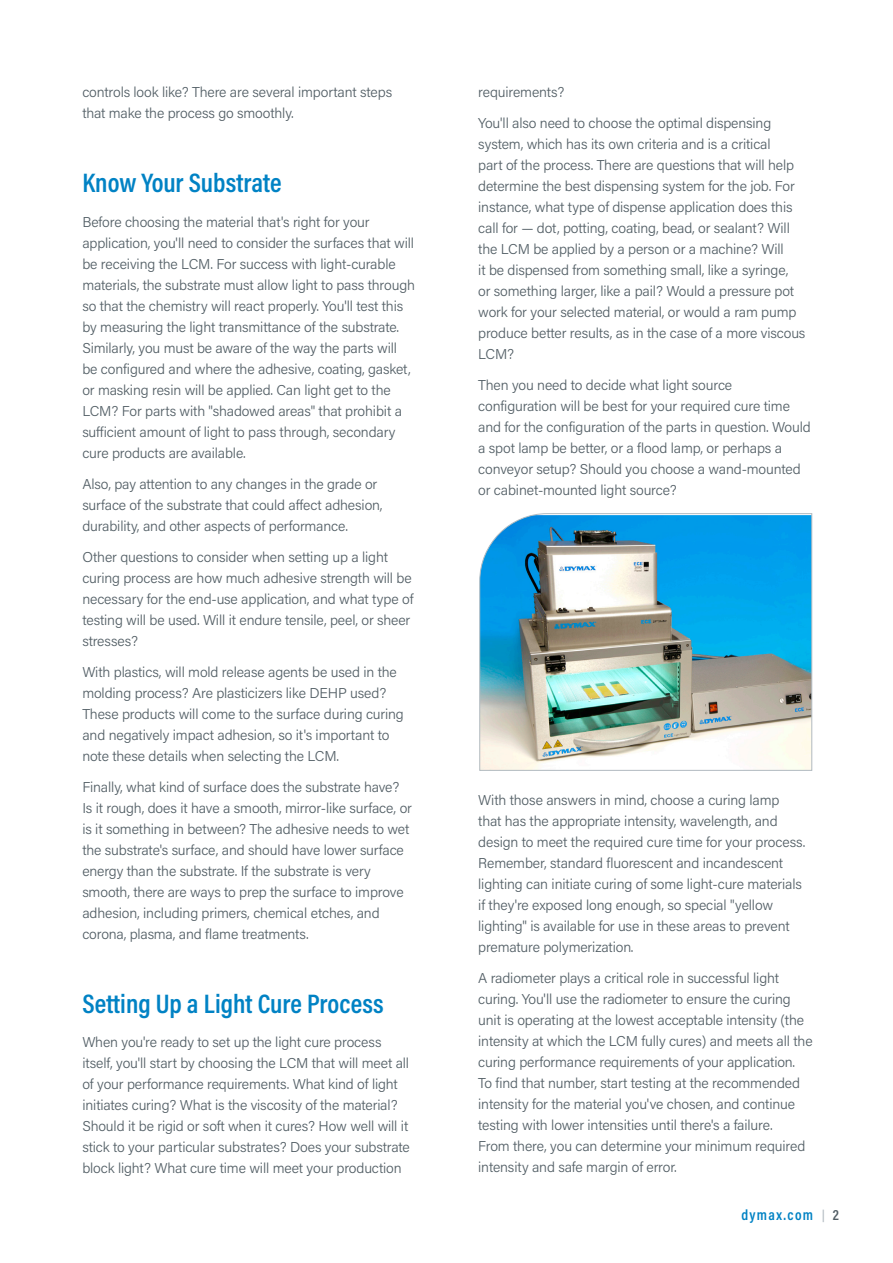
<style>
.page{position:relative;width:893px;height:1263px;background:#fff}
.page>*{position:absolute;margin:0;border:0;box-sizing:border-box;transform-origin:0 0}
.Main_Subhead{font:27px "Acumin Variable Concept";color:#0082c4}
.Main_Subhead-2{font:15px "Acumin Variable Concept";letter-spacing:.085em;color:#0082c4}
.text{font:300 14.25px/21px "Acumin Pro";letter-spacing:-.01em;color:#525e65}
.s1{font-size:12px;color:#b1bac0}
.s2{color:#525e65}
</style>
<div class="page">
<img style="left:479px;top:513px;width:333px;height:258px">
<p class="text" style="left:82px;top:81px;width:311px">controls look like? There are several important steps that make the process go smoothly.</p>
<p class="Main_Subhead" style="left:82px;top:164px;width:201px">Know Your Substrate</p>
<p class="text" style="left:82px;top:211px;width:334px">Before choosing the material that's right for your application, you'll need to consider the surfaces that will be receiving the LCM. For success with light-curable materials, the substrate must allow light to pass through so that the chemistry will react properly. You'll test this by measuring the light transmittance of the substrate.<br>Similarly, you must be aware of the way the parts will be configured and where the adhesive, coating, gasket, or masking resin will be applied. Can light get to the LCM? For parts with "shadowed areas" that prohibit a sufficient amount of light to pass through, secondary cure products are available.</p>
<p class="text" style="left:82px;top:473px;width:302px">Also, pay attention to any changes in the grade or surface of the substrate that could affect adhesion, durability, and other aspects of performance.</p>
<p class="text" style="left:82px;top:546px;width:333px">Other questions to consider when setting up a light curing process are how much adhesive strength will be necessary for the end-use application, and what type of testing will be used. Will it endure tensile, peel, or sheer stresses?</p>
<p class="text" style="left:82px;top:661px;width:323px">With plastics, will mold release agents be used in the molding process? Are plasticizers like DEHP used?<br>These products will come to the surface during curing and negatively impact adhesion, so it's important to note these details when selecting the LCM.</p>
<p class="text" style="left:82px;top:776px;width:331px">Finally, what kind of surface does the substrate have?<br>Is it rough, does it have a smooth, mirror-like surface, or is it something in between? The adhesive needs to wet the substrate's surface, and should have lower surface energy than the substrate. If the substrate is very smooth, there are ways to prep the surface to improve adhesion, including primers, chemical etches, and corona, plasma, and flame treatments.</p>
<p class="Main_Subhead" style="left:82px;top:985px;width:303px">Setting Up a Light Cure Process</p>
<p class="text" style="left:82px;top:1031px;width:329px">When you're ready to set up the light cure process itself, you'll start by choosing the LCM that will meet all of your performance requirements. What kind of light initiates curing? What is the viscosity of the material?<br>Should it be rigid or soft when it cures? How well will it stick to your particular substrates? Does your substrate block light? What cure time will meet your production</p>
<p class="text" style="left:478px;top:81px;width:88px">requirements?</p>
<p class="text" style="left:478px;top:112px;width:329px">You'll also need to choose the optimal dispensing system, which has its own criteria and is a critical<br>part of the process. There are questions that will help determine the best dispensing system for the job. For instance, what type of dispense application does this call for — dot, potting, coating, bead, or sealant? Will the LCM be applied by a person or a machine? Will<br>it be dispensed from something small, like a syringe,<br>or something larger, like a pail? Would a pressure pot work for your selected material, or would a ram pump produce better results, as in the case of a more viscous LCM?</p>
<p class="text" style="left:478px;top:374px;width:334px">Then you need to decide what light source configuration will be best for your required cure time and for the configuration of the parts in question. Would a spot lamp be better, or a flood lamp, or perhaps a conveyor setup? Should you choose a wand-mounted or cabinet-mounted light source?</p>
<p class="text" style="left:478px;top:789px;width:329px">With those answers in mind, choose a curing lamp that has the appropriate intensity, wavelength, and design to meet the required cure time for your process.<br>Remember, standard fluorescent and incandescent lighting can initiate curing of some light-cure materials if they're exposed long enough, so special "yellow lighting" is available for use in these areas to prevent premature polymerization.</p>
<p class="text" style="left:478px;top:967px;width:336px">A radiometer plays a critical role in successful light curing. You'll use the radiometer to ensure the curing unit is operating at the lowest acceptable intensity (the intensity at which the LCM fully cures) and meets all the curing performance requirements of your application.<br>To find that number, start testing at the recommended intensity for the material you've chosen, and continue testing with lower intensities until there's a failure.<br>From there, you can determine your minimum required intensity and safe margin of error.</p>
<p class="Main_Subhead-2" style="left:741px;top:1205px;width:99px">dymax.com <span class="s1">|</span> <span class="s2">2</span></p>
</div>
